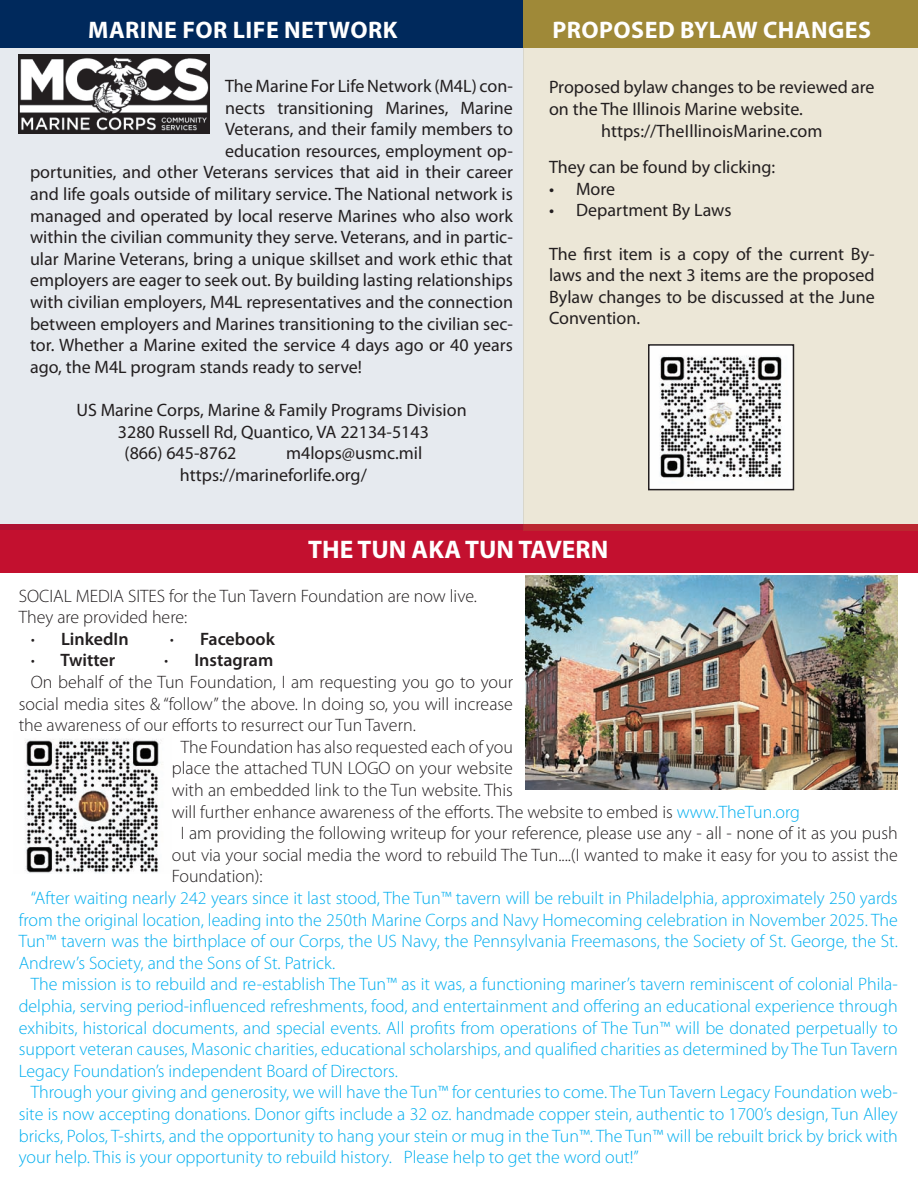
<style>
.page{position:relative;width:918px;height:1188px;background:#fff}
.page>*{position:absolute;margin:0;border:0;box-sizing:border-box;transform-origin:0 0}
.t1{font:700 25.5px "Myriad Pro";color:#fff}
.t2{font:700 24px "Myriad Pro";letter-spacing:.02em;color:#fff}
.t3{font:300 18px/21.6px "Myriad Pro";color:#00aeef;text-align:justify}
.t4{font:18px/21.6px "Myriad Pro";color:#231f20}
.t5{font:300 18px/21.6px "Myriad Pro";color:#231f20}
.t6{font:600 18px "Myriad Pro";color:#231f20}
.s1{color:#00aeef}
</style>
<div class="page">
<div style="left:0;top:524px;width:918px;height:49px;background:#c3102f"></div>
<img style="left:24px;top:738px;width:138px;height:135px">
<img style="left:526px;top:576px;width:372px;height:214px">
<div style="left:0;top:16px;width:523px;height:514px;background:#e6eaef"></div>
<div style="left:0;top:0;width:523px;height:48px;background:#00295c"></div>
<div style="left:523px;top:0;width:395px;height:48px;background:#9f8938"></div>
<div style="left:523px;top:48px;width:395px;height:482px;background:#ece7d7"></div>
<img style="left:18px;top:54px;width:192px;height:79px">
<img style="left:651px;top:347px;width:140px;height:140px">
<div style="left:648px;top:344px;width:146px;height:146px;border:2px solid #231f20"></div>
<h2 class="t2" style="left:88px;top:15px;width:309px">MARINE FOR LIFE NETWORK</h2>
<h2 class="t2" style="left:552px;top:15px;width:318px">PROPOSED BYLAW CHANGES</h2>
<p class="t4" style="left:225px;top:75px;width:289px">The Marine For Life Network (M4L) con-</p>
<p class="t4" style="left:225px;top:97px;width:289px">nects transitioning Marines, Marine</p>
<p class="t4" style="left:225px;top:118px;width:289px">Veterans, and their family members to</p>
<p class="t4" style="left:225px;top:140px;width:289px">education resources, employment op-</p>
<p class="t4" style="left:30px;top:161px;width:484px">portunities, and other Veterans services that aid in their career</p>
<p class="t4" style="left:30px;top:183px;width:484px">and life goals outside of military service. The National network is</p>
<p class="t4" style="left:30px;top:205px;width:484px">managed and operated by local reserve Marines who also work</p>
<p class="t4" style="left:30px;top:226px;width:484px">within the civilian community they serve. Veterans, and in partic-</p>
<p class="t4" style="left:30px;top:248px;width:484px">ular Marine Veterans, bring a unique skillset and work ethic that</p>
<p class="t4" style="left:30px;top:269px;width:484px">employers are eager to seek out. By building lasting relationships</p>
<p class="t4" style="left:30px;top:291px;width:484px">with civilian employers, M4L representatives and the connection</p>
<p class="t4" style="left:30px;top:313px;width:484px">between employers and Marines transitioning to the civilian sec-</p>
<p class="t4" style="left:30px;top:334px;width:484px">tor. Whether a Marine exited the service 4 days ago or 40 years</p>
<p class="t4" style="left:30px;top:356px;width:333px">ago, the M4L program stands ready to serve!</p>
<p class="t4" style="left:76px;top:399px;width:392px">US Marine Corps, Marine &amp; Family Programs Division</p>
<p class="t4" style="left:118px;top:421px;width:313px">3280 Russell Rd, Quantico, VA 22134-5143</p>
<p class="t4" style="left:125px;top:442px;width:113px">(866) 645-8762</p>
<p class="t4" style="left:180px;top:442px;width:244px;text-indent:106px">m4lops@usmc.mil https://marineforlife.org/</p>
<p class="t4" style="left:549px;top:76px;width:327px">Proposed bylaw changes to be reviewed are</p>
<p class="t4" style="left:549px;top:98px;width:255px">on the The Illinois Marine website.</p>
<p class="t4" style="left:601px;top:120px;width:223px">https://thei llinoismarine.com</p>
<p class="t4" style="left:549px;top:156px;width:228px">They can be found by clicking:</p>
<p class="t4" style="left:549px;top:178px;width:68px">• More</p>
<p class="t4" style="left:549px;top:199px;width:184px">• Department By Laws</p>
<p class="t4" style="left:549px;top:243px;width:327px;text-align:justify">The first item is a copy of the current By&shy;laws and the next 3 items are the proposed Bylaw changes to be discussed at the June Convention.</p>
<h1 class="t1" style="left:308px;top:533px;width:270px">THE TUN AKA TUN TAVERN</h1>
<p class="t5" style="left:19px;top:585px;width:460px">SOCIAL MEDIA SITES for the Tun Tavern Foundation are now live.<br>They are provided here:</p>
<p class="t6" style="left:31px;top:627px;width:100px">· LinkedIn</p>
<p class="t6" style="left:170px;top:627px;width:107px">· Facebook</p>
<p class="t6" style="left:31px;top:649px;width:86px">· Twitter</p>
<p class="t6" style="left:164px;top:649px;width:111px">· Instagram</p>
<p class="t5" style="left:31px;top:671px;width:484px">On behalf of the Tun Foundation, I am requesting you go to your</p>
<p class="t5" style="left:19px;top:693px;width:496px">social media sites &amp; “follow” the above. In doing so, you will increase</p>
<p class="t5" style="left:19px;top:715px;width:399px">the awareness of our efforts to resurrect our Tun Tavern.</p>
<p class="t5" style="left:181px;top:736px;width:334px">The Foundation has also requested each of you</p>
<p class="t5" style="left:172px;top:758px;width:343px">place the attached TUN LOGO on your website</p>
<p class="t5" style="left:172px;top:779px;width:343px">with an embedded link to the Tun website. This</p>
<p class="t5" style="left:172px;top:801px;width:630px">will further enhance awareness of the efforts. The website to embed is <span class="s1">www.thetun.org</span></p>
<p class="t5" style="left:181px;top:823px;width:719px">I am providing the following writeup for your reference, please use any - all - none of it as you push</p>
<p class="t5" style="left:172px;top:844px;width:728px">out via your social media the word to rebuild The Tun....(I wanted to make it easy for you to assist the</p>
<p class="t5" style="left:172px;top:866px;width:92px">Foundation):</p>
<p class="t3" style="left:19px;top:887px;width:881px;text-indent:12px">“After waiting nearly 242 years since it last stood, The Tun™ tavern will be rebuilt in Philadelphia, approximately 250 yards from the original location, leading into the 250th Marine Corps and Navy Homecoming celebration in November 2025. The Tun™ tavern was the birthplace of our Corps, the US Navy, the Pennsylvania Freemasons, the Society of St. George, the St.<br>Andrew’s Society, and the Sons of St. Patrick.</p>
<p class="t3" style="left:19px;top:974px;width:881px;text-indent:12px">The mission is to rebuild and re-establish The Tun™ as it was, a functioning mariner’s tavern reminiscent of colonial Phila&shy;delphia, serving period-influenced refreshments, food, and entertainment and offering an educational experience through exhibits, historical documents, and special events. All profits from operations of The Tun™ will be donated perpetually to support veteran causes, Masonic charities, educational scholarships, and qualified charities as determined by The Tun Tavern Legacy Foundation’s independent Board of Directors.</p>
<p class="t3" style="left:19px;top:1082px;width:881px;text-indent:12px">Through your giving and generosity, we will have the Tun™ for centuries to come. The Tun Tavern Legacy Foundation web&shy;site is now accepting donations. Donor gifts include a 32 oz. handmade copper stein, authentic to 1700’s design, Tun Alley bricks, Polos, T-shirts, and the opportunity to hang your stein or mug in the Tun™. The Tun™ will be rebuilt brick by brick with your help. This is your opportunity to rebuild history. Please help to get the word out!”</p>
</div>
